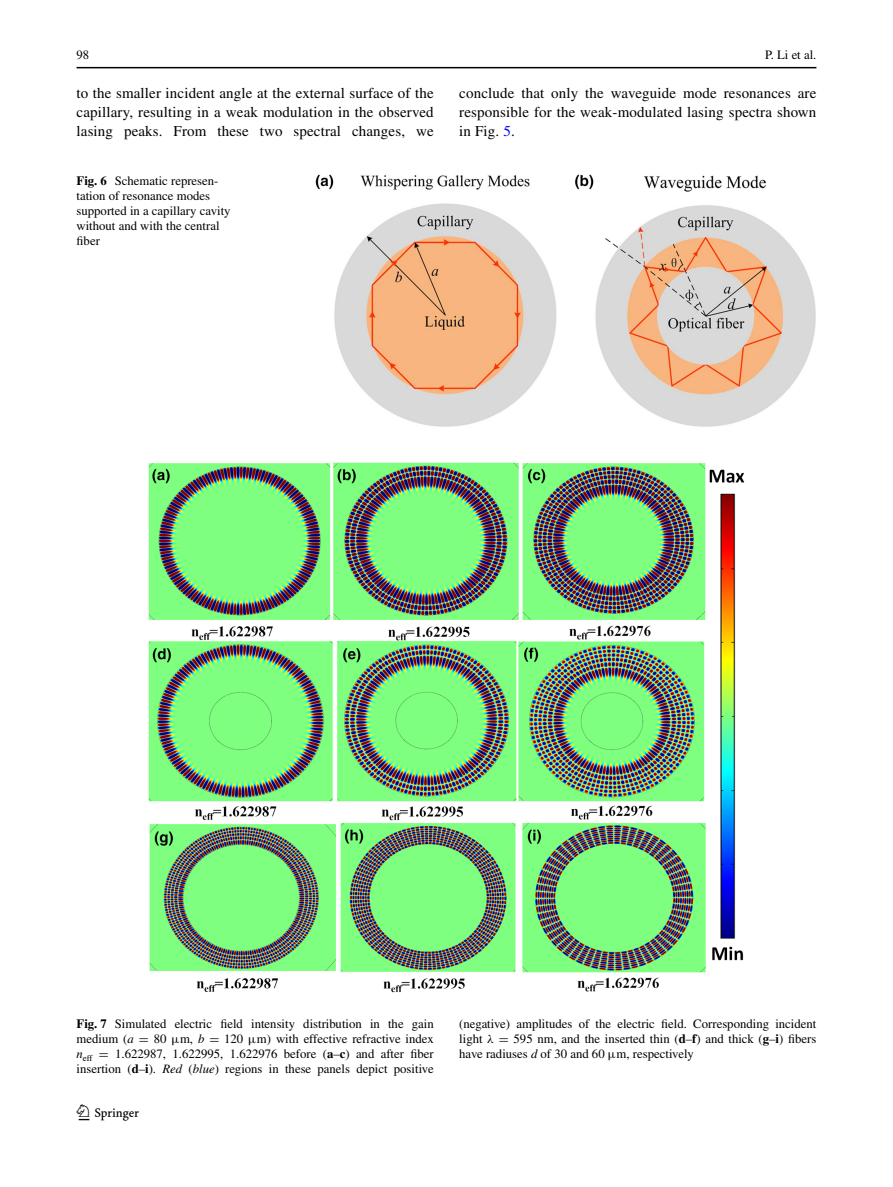
<style>
.page{position:relative;width:893px;height:1187px;background:#fff}
.page>*{position:absolute;margin:0;border:0;box-sizing:border-box;transform-origin:0 0}
.t1{font:22.5px "Springnew";color:#000}
.t2{font:15px/18.8px "Times";letter-spacing:.01em;color:#000;text-align:justify}
.t3{font:12.75px/15px "Times";color:#000;text-align:justify}
.s1{color:#00f}
.s2{font-weight:700}
.s3{font-style:italic}
.s4{font-family:"MTSY"}
.s5{font-family:"MTGU"}
.s6{font-family:"MTMI"}
</style>
<div class="page">
<hr style="left:77px;top:67px;width:739px;height:1px;background:#000">
<img style="left:315px;top:175px;width:501px;height:252px">
<img style="left:148px;top:462px;width:597px;height:530px">
<p class="t3" style="left:77px;top:48px;width:14px">98</p>
<p class="t3" style="left:765px;top:48px;width:53px">P. Li et al.</p>
<p class="t2" style="left:77px;top:84px;width:359px">to the smaller incident angle at the external surface of the capillary, resulting in a weak modulation in the observed lasing peaks. From these two spectral changes, we</p>
<p class="t2" style="left:459px;top:84px;width:359px">conclude that only the waveguide mode resonances are responsible for the weak-modulated lasing spectra shown in Fig. <span class="s1">5</span>.</p>
<p class="t3" style="left:77px;top:173px;width:156px;text-align:left"><span class="s2">Fig. 6</span> Schematic represen&shy;tation of resonance modes supported in a capillary cavity without and with the central fiber</p>
<p class="t3" style="left:77px;top:1016px;width:359px"><span class="s2">Fig. 7</span> Simulated electric field intensity distribution in the gain medium (<span class="s3">a</span> <span class="s4">=</span> 80 <span class="s5">μ</span>m, <span class="s3">b</span> <span class="s4">=</span> 120 <span class="s5">μ</span>m) with effective refractive index <span class="s3">n</span><sub>eff</sub> <span class="s4">=</span> 1.622987, 1.622995, 1.622976 before (<span class="s2">a</span>–<span class="s2">c</span>) and after fiber insertion (<span class="s2">d</span>–<span class="s2">i</span>). <span class="s3">Red</span> (<span class="s3">blue</span>) regions in these panels depict positive</p>
<p class="t3" style="left:459px;top:1016px;width:359px">(negative) amplitudes of the electric field. Corresponding incident light <span class="s6">λ</span> <span class="s4">=</span> 595 nm, and the inserted thin (<span class="s2">d</span>–<span class="s2">f</span>) and thick (<span class="s2">g</span>–<span class="s2">i</span>) fibers have radiuses <span class="s3">d</span> of 30 and 60 <span class="s5">μ</span>m, respectively</p>
<h1 class="t1" style="left:79px;top:1104px;width:62px">1 3</h1>
</div>
